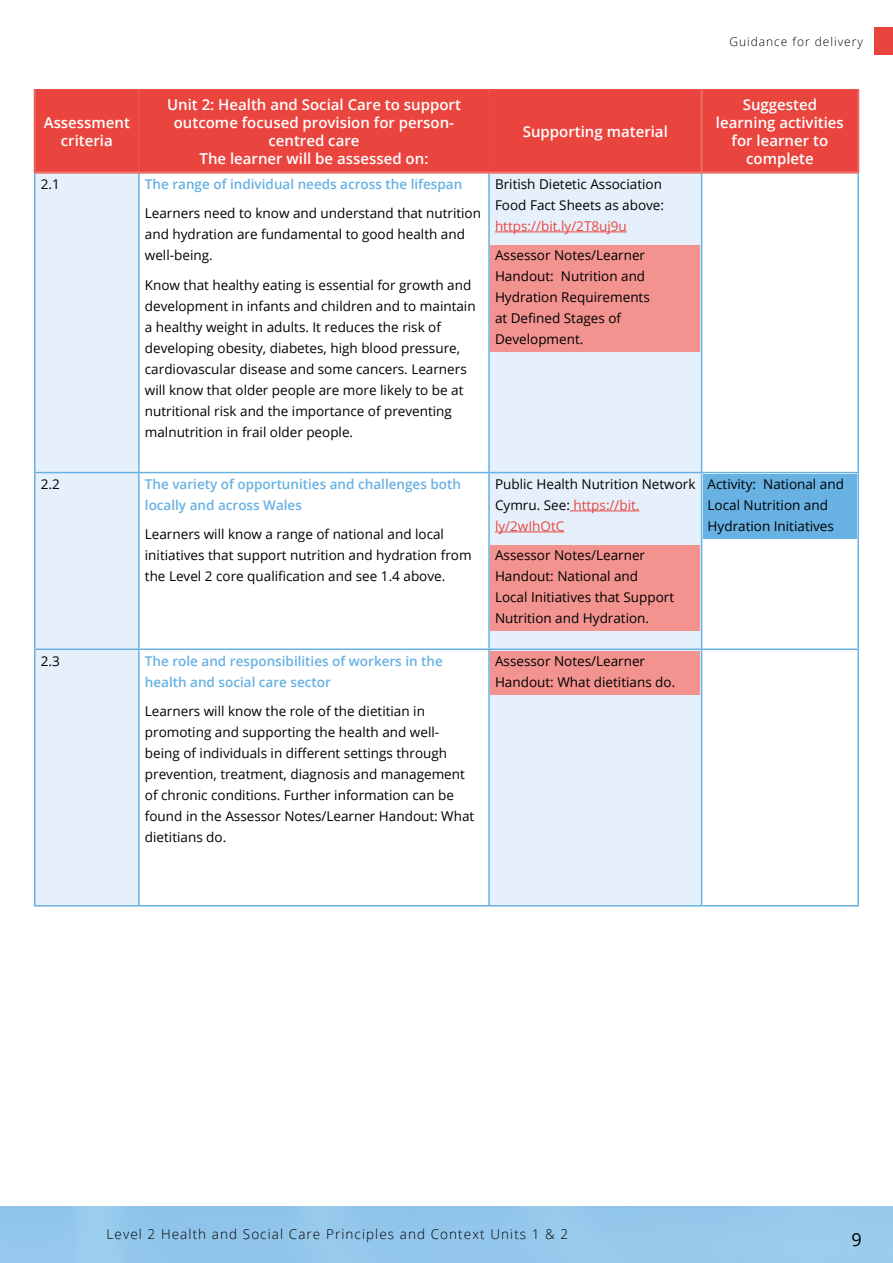
<style>
.page{position:relative;width:893px;height:1263px;background:#fff}
.page>*{position:absolute;margin:0;border:0;box-sizing:border-box;transform-origin:0 0}
.t1{font:18px "Open Sans";color:#000}
.t2{font:600 15px/18px "Open Sans";color:#fff;text-align:center}
.t3{font:13.5px/21px "Open Sans";color:#000}
.t4{font:600 13.5px/21px "Open Sans";color:#67b1e3}
.t5{font:300 13.5px "Open Sans";letter-spacing:.08em;color:#000}
.t6{font:13.5px "Open Sans";color:#e9453e}
.t7{font:300 12px "Open Sans";letter-spacing:.08em;color:#000}
.s1{color:#e9453e}
</style>
<div class="page">
<div style="left:874px;top:28px;width:19px;height:27px;background:#e9453e"></div>
<div style="left:36px;top:91px;width:821px;height:81px;background:#e9453e"></div>
<svg style="left:36px;top:174px;width:665px;height:731px"></svg>
<hr style="left:34px;top:173px;width:2px;height:299px;background:#67b1e3">
<hr style="left:138px;top:173px;width:2px;height:299px;background:#67b1e3">
<hr style="left:488px;top:173px;width:2px;height:299px;background:#67b1e3">
<hr style="left:701px;top:173px;width:1px;height:299px;background:#67b1e3">
<hr style="left:857px;top:173px;width:2px;height:299px;background:#67b1e3">
<hr style="left:34px;top:472px;width:105px;height:1px;background:#67b1e3">
<hr style="left:34px;top:473px;width:2px;height:175px;background:#67b1e3">
<hr style="left:139px;top:472px;width:350px;height:1px;background:#67b1e3">
<hr style="left:138px;top:473px;width:2px;height:175px;background:#67b1e3">
<hr style="left:489px;top:472px;width:213px;height:1px;background:#67b1e3">
<hr style="left:488px;top:473px;width:2px;height:175px;background:#67b1e3">
<hr style="left:702px;top:472px;width:157px;height:1px;background:#67b1e3">
<hr style="left:701px;top:473px;width:1px;height:175px;background:#67b1e3">
<hr style="left:857px;top:473px;width:2px;height:175px;background:#67b1e3">
<hr style="left:34px;top:648px;width:105px;height:2px;background:#67b1e3">
<hr style="left:34px;top:650px;width:2px;height:255px;background:#67b1e3">
<hr style="left:139px;top:648px;width:350px;height:2px;background:#67b1e3">
<hr style="left:138px;top:650px;width:2px;height:255px;background:#67b1e3">
<hr style="left:489px;top:648px;width:213px;height:2px;background:#67b1e3">
<hr style="left:488px;top:650px;width:2px;height:255px;background:#67b1e3">
<hr style="left:702px;top:648px;width:157px;height:2px;background:#67b1e3">
<hr style="left:701px;top:650px;width:1px;height:255px;background:#67b1e3">
<hr style="left:857px;top:650px;width:2px;height:255px;background:#67b1e3">
<hr style="left:34px;top:905px;width:105px;height:1px;background:#67b1e3">
<hr style="left:139px;top:905px;width:350px;height:1px;background:#67b1e3">
<hr style="left:489px;top:905px;width:213px;height:1px;background:#67b1e3">
<hr style="left:702px;top:905px;width:157px;height:1px;background:#67b1e3">
<hr style="left:138px;top:91px;width:1px;height:81px;background:#e9453e">
<hr style="left:139px;top:91px;width:1px;height:81px;background:#e9453e">
<hr style="left:34px;top:89px;width:105px;height:1px;background:#e9453e">
<hr style="left:35px;top:90px;width:104px;height:1px;background:#e9453e">
<hr style="left:34px;top:90px;width:1px;height:83px;background:#e9453e">
<hr style="left:35px;top:91px;width:1px;height:81px;background:#e9453e">
<hr style="left:139px;top:89px;width:350px;height:1px;background:#e9453e">
<hr style="left:139px;top:90px;width:350px;height:1px;background:#e9453e">
<hr style="left:489px;top:89px;width:213px;height:1px;background:#e9453e">
<hr style="left:489px;top:90px;width:212px;height:1px;background:#e9453e">
<hr style="left:488px;top:91px;width:1px;height:81px;background:#e9453e">
<hr style="left:489px;top:91px;width:1px;height:81px;background:#e9453e">
<hr style="left:702px;top:89px;width:157px;height:1px;background:#e9453e">
<hr style="left:702px;top:90px;width:156px;height:1px;background:#e9453e">
<hr style="left:857px;top:91px;width:1px;height:81px;background:#e9453e">
<hr style="left:858px;top:90px;width:1px;height:83px;background:#e9453e">
<hr style="left:35px;top:172px;width:104px;height:1px;background:#e9453e">
<hr style="left:34px;top:173px;width:105px;height:1px;background:#e9453e">
<hr style="left:139px;top:172px;width:350px;height:1px;background:#e9453e">
<hr style="left:139px;top:173px;width:350px;height:1px;background:#e9453e">
<hr style="left:489px;top:172px;width:212px;height:1px;background:#e9453e">
<hr style="left:489px;top:173px;width:213px;height:1px;background:#e9453e">
<hr style="left:702px;top:172px;width:156px;height:1px;background:#e9453e">
<hr style="left:702px;top:173px;width:157px;height:1px;background:#e9453e">
<hr style="left:701px;top:91px;width:1px;height:81px;background:#e9453e">
<hr style="left:702px;top:91px;width:1px;height:81px;background:#e9453e">
<hr style="left:495px;top:232px;width:132px;height:1px;background:#e9453e">
<div style="left:491px;top:246px;width:209px;height:106px;background:#f2938f"></div>
<hr style="left:570px;top:511px;width:69px;height:1px;background:#e9453e">
<hr style="left:495px;top:532px;width:69px;height:1px;background:#e9453e">
<div style="left:491px;top:546px;width:209px;height:85px;background:#f2938f"></div>
<div style="left:703px;top:474px;width:153px;height:64px;background:#67b1e3"></div>
<div style="left:491px;top:651px;width:209px;height:43px;background:#f2938f"></div>
<p class="t7" style="left:729px;top:33px;width:135px">Guidance for delivery</p>
<p class="t2" style="left:44px;top:113px;width:88px">Assessment criteria</p>
<p class="t2" style="left:167px;top:95px;width:295px">Unit 2: Health and Social Care to support outcome focused provision for person&shy;centred care<br>The learner will be assessed on:</p>
<p class="t3" style="left:41px;top:173px;width:21px">2.1</p>
<p class="t4" style="left:145px;top:173px;width:319px">The range of individual needs across the lifespan</p>
<p class="t3" style="left:145px;top:203px;width:338px">Learners need to know and understand that nutrition and hydration are fundamental to good health and well-being.</p>
<p class="t3" style="left:145px;top:274px;width:332px">Know that healthy eating is essential for growth and development in infants and children and to maintain a healthy weight in adults. It reduces the risk of developing obesity, diabetes, high blood pressure, cardiovascular disease and some cancers. Learners will know that older people are more likely to be at nutritional risk and the importance of preventing malnutrition in frail older people.</p>
<p class="t2" style="left:523px;top:122px;width:147px">Supporting material</p>
<p class="t3" style="left:495px;top:173px;width:171px">British Dietetic Association<br>Food Fact Sheets as above:</p>
<p class="t6" style="left:495px;top:217px;width:133px">https://bit.ly/2T8uj9u</p>
<p class="t3" style="left:495px;top:245px;width:156px">Assessor Notes/Learner<br>Handout: Nutrition and<br>Hydration Requirements at Defined Stages of<br>Development.</p>
<p class="t2" style="left:716px;top:95px;width:129px">Suggested learning activities for learner to complete</p>
<p class="t3" style="left:41px;top:473px;width:21px">2.2</p>
<p class="t4" style="left:145px;top:473px;width:318px">The variety of opportunities and challenges both locally and across Wales</p>
<p class="t3" style="left:145px;top:524px;width:328px">Learners will know a range of national and local initiatives that support nutrition and hydration from the Level 2 core qualification and see 1.4 above.</p>
<p class="t3" style="left:41px;top:650px;width:21px">2.3</p>
<p class="t4" style="left:145px;top:650px;width:299px">The role and responsibilities of workers in the health and social care sector</p>
<p class="t3" style="left:145px;top:700px;width:331px">Learners will know the role of the dietitian in promoting and supporting the health and well&shy;being of individuals in different settings through prevention, treatment, diagnosis and management of chronic conditions. Further information can be found in the Assessor Notes/Learner Handout: What dietitians do.</p>
<p class="t3" style="left:495px;top:473px;width:202px">Public Health Nutrition Network<br>Cymru. See: <span class="s1">https://bit. ly/2wIhOtC</span></p>
<p class="t3" style="left:495px;top:545px;width:181px">Assessor Notes/Learner<br>Handout: National and<br>Local Initiatives that Support<br>Nutrition and Hydration.</p>
<p class="t3" style="left:495px;top:650px;width:182px">Assessor Notes/Learner<br>Handout: What dietitians do.</p>
<p class="t3" style="left:708px;top:473px;width:138px">Activity: National and<br>Local Nutrition and<br>Hydration Initiatives</p>
<p class="t5" style="left:107px;top:1225px;width:463px">Level 2 Health and Social Care Principles and Context Units 1 &amp; 2</p>
<h1 class="t1" style="left:851px;top:1227px;width:12px">9</h1>
</div>
